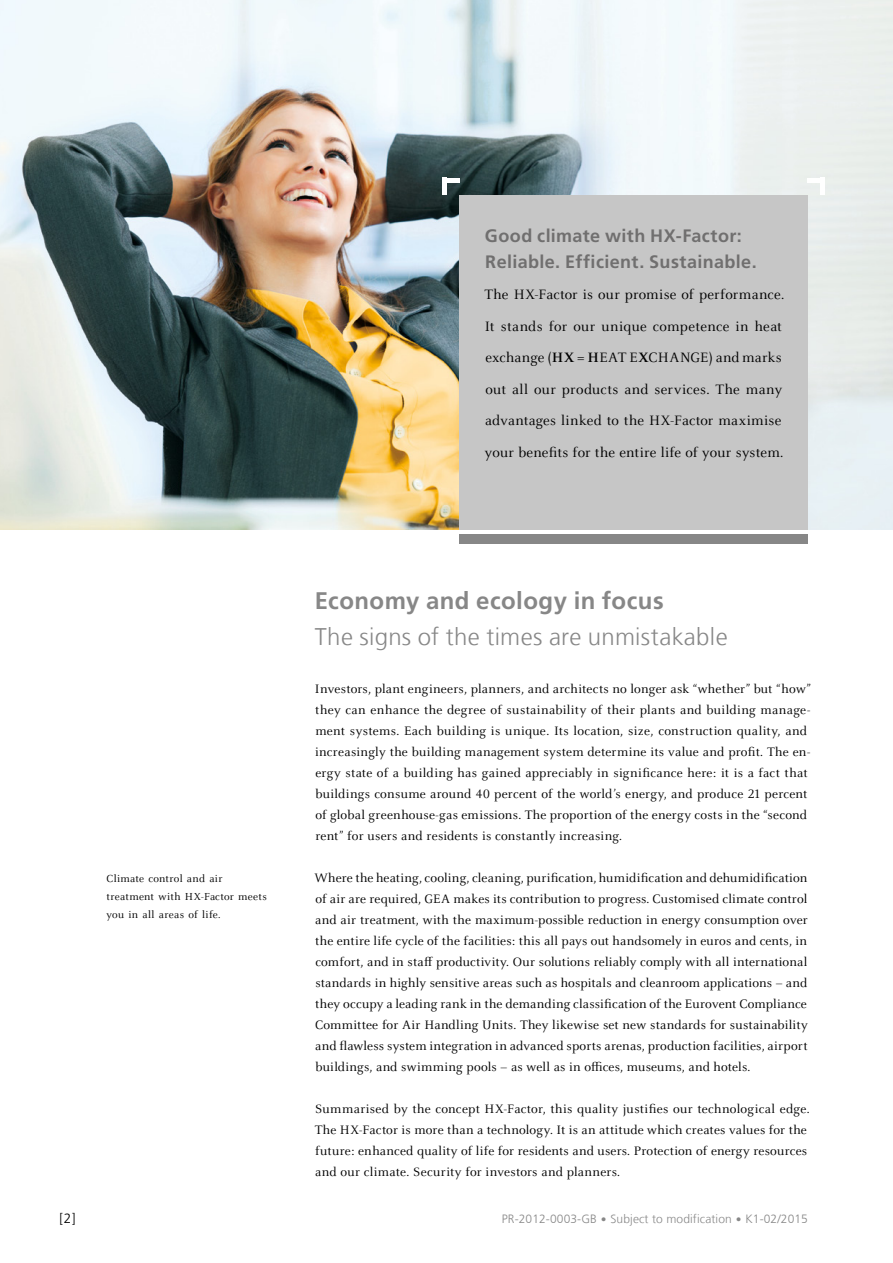
<style>
.page{position:relative;width:893px;height:1263px;background:#fff}
.page>*{position:absolute;margin:0;border:0;box-sizing:border-box;transform-origin:0 0}
.t1{font:300 24px "Frutiger LT Com";letter-spacing:.015em;color:#878787}
.t2{font:700 24px "Frutiger LT Com";letter-spacing:.02em;color:#878787}
.t3{font:700 18px/25.5px "Frutiger LT Com";letter-spacing:.02em;color:#706f6f}
.t4{font:15px/31.5px "Celeste OT";letter-spacing:.015em;color:#000}
.t5{font:13.5px/21px "Celeste OT";letter-spacing:.015em;color:#000}
.t6{font:300 13.5px "Frutiger LT Com";color:#000}
.t7{font:300 12px "Frutiger LT Com";letter-spacing:.01em;color:#878787}
.t8{font:11.25px/18px "Celeste OT";letter-spacing:.025em;color:#000}
.s1{font-weight:700}
.s2{font-weight:900;font-size:21px}
</style>
<div class="page">
<img style="left:0;top:0;width:893px;height:529px">
<div style="left:459px;top:534px;width:349px;height:9px;background:#878787"></div>
<div style="left:459px;top:195px;width:349px;height:334px;background:#c6c6c6"></div>
<div style="left:442px;top:178px;width:5px;height:17px;background:#fff"></div>
<hr style="left:442px;top:178px;width:17px;height:4px;background:#fff">
<hr style="left:808px;top:178px;width:17px;height:4px;background:#fff">
<div style="left:820px;top:178px;width:5px;height:17px;background:#fff"></div>
<h2 class="t3" style="left:485px;top:223px;width:273px">Good climate with HX-Factor:<br>Reliable. Efficient. Sustainable.</h2>
<p class="t4" style="left:485px;top:279px;width:301px">The HX-Factor is our promise of performance.<br>It stands for our unique competence in heat exchange (<span class="s1">HX</span> = <span class="s1">H</span>EAT E<span class="s1">X</span>CHANGE) and marks out all our products and services. The many advantages linked to the HX-Factor maximise your benefits for the entire life of your system.</p>
<p class="t8" style="left:106px;top:870px;width:162px">Climate control and air treatment with HX-Factor meets you in all areas of life.</p>
<h1 class="t2" style="left:315px;top:587px;width:351px">Economy and ecology in focus</h1>
<h1 class="t1" style="left:315px;top:623px;width:414px">The signs of the times are unmistakable</h1>
<p class="t5" style="left:315px;top:679px;width:497px">Investors, plant engineers, planners, and architects no longer ask “whether” but “how” they can enhance the degree of sustainability of their plants and building manage&shy;ment systems. Each building is unique. Its location, size, construction quality, and increasingly the building management system determine its value and profit. The en&shy;ergy state of a building has gained appreciably in significance here: it is a fact that buildings consume around 40 percent of the world’s energy, and produce 21 percent of global greenhouse-gas emissions. The proportion of the energy costs in the “second rent” for users and residents is constantly increasing.</p>
<p class="t5" style="left:315px;top:868px;width:495px;text-align:justify">Where the heating, cooling, cleaning, purification, humidification and dehumidification of air are required, GEA makes its contribution to progress. Customised climate control and air treatment, with the maximum-possible reduction in energy consumption over the entire life cycle of the facilities: this all pays out handsomely in euros and cents, in comfort, and in staff productivity. Our solutions reliably comply with all international standards in highly sensitive areas such as hospitals and cleanroom applications – and they occupy a leading rank in the demanding classification of the Eurovent Compliance Committee for Air Handling Units. They likewise set new standards for sustainability and flawless system integration in advanced sports arenas, production facilities, airport buildings, and swimming pools – as well as in offices, museums, and hotels.</p>
<p class="t5" style="left:315px;top:1099px;width:496px">Summarised by the concept HX-Factor, this quality justifies our technological edge.<br>The HX-Factor is more than a technology. It is an attitude which creates values for the future: enhanced quality of life for residents and users. Protection of energy resources and our climate. Security for investors and planners.</p>
<p class="t6" style="left:60px;top:1211px;width:18px">[2]</p>
<p class="t7" style="left:502px;top:1212px;width:308px">PR-2012-0003-GB <span class="s2">·</span> Subject to modification <span class="s2">·</span> K1-02/2015</p>
</div>
